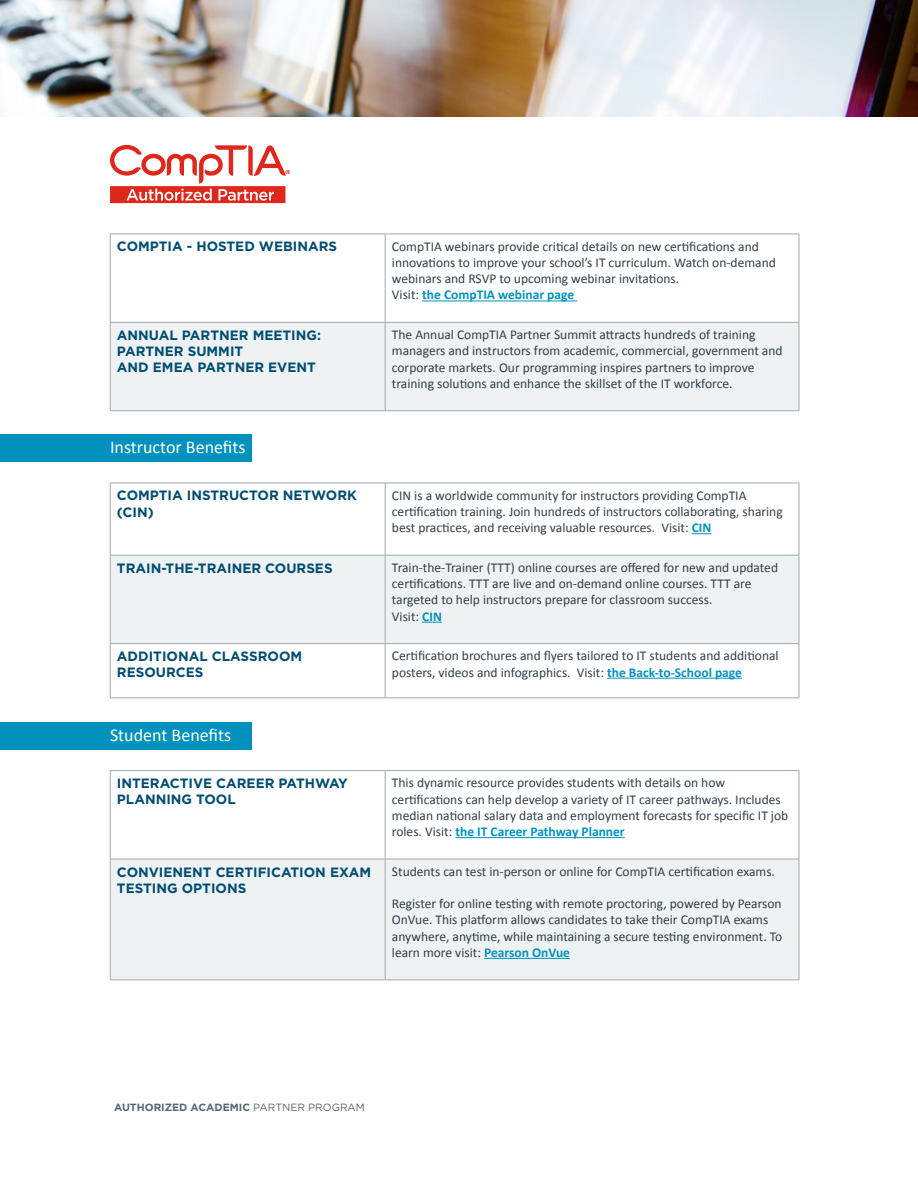
<style>
.page{position:relative;width:918px;height:1188px;background:#fff}
.page>*{position:absolute;margin:0;border:0;box-sizing:border-box;transform-origin:0 0}
.t1{font:18px "Calibri";color:#fff}
.t2{font:13.5px/16.2px "Calibri";color:#303e49}
.t3{font:700 13.5px/16.2px "Gotham";color:#004d72}
.t4{font:700 10.5px "Gotham";color:#596670}
.s1{font-weight:700;color:#0092bc}
.s2{font-weight:400}
</style>
<div class="page">
<div style="left:0;top:723px;width:252px;height:27px;background:#0092bc"></div>
<div style="left:0;top:434px;width:252px;height:28px;background:#0092bc"></div>
<img style="left:0;top:0;width:918px;height:116px">
<div style="left:111px;top:323px;width:688px;height:88px;background:#eff2f3"></div>
<hr style="left:110px;top:234px;width:275px;height:1px;background:#a0a9ad">
<hr style="left:110px;top:234px;width:1px;height:88px;background:#a0a9ad">
<hr style="left:385px;top:234px;width:414px;height:1px;background:#a0a9ad">
<hr style="left:385px;top:234px;width:1px;height:88px;background:#a0a9ad">
<hr style="left:799px;top:234px;width:1px;height:88px;background:#a0a9ad">
<hr style="left:110px;top:322px;width:275px;height:1px;background:#a0a9ad">
<hr style="left:110px;top:323px;width:1px;height:88px;background:#a0a9ad">
<hr style="left:385px;top:322px;width:414px;height:1px;background:#a0a9ad">
<hr style="left:385px;top:323px;width:1px;height:88px;background:#a0a9ad">
<hr style="left:799px;top:323px;width:1px;height:88px;background:#a0a9ad">
<hr style="left:110px;top:411px;width:275px;height:1px;background:#a0a9ad">
<hr style="left:385px;top:411px;width:414px;height:1px;background:#a0a9ad">
<hr style="left:422px;top:301px;width:155px;height:1px;background:#0092bc">
<div style="left:111px;top:556px;width:688px;height:87px;background:#eff2f3"></div>
<hr style="left:110px;top:483px;width:275px;height:1px;background:#a0a9ad">
<hr style="left:110px;top:483px;width:1px;height:72px;background:#a0a9ad">
<hr style="left:385px;top:483px;width:414px;height:1px;background:#a0a9ad">
<hr style="left:385px;top:483px;width:1px;height:72px;background:#a0a9ad">
<hr style="left:799px;top:483px;width:1px;height:72px;background:#a0a9ad">
<hr style="left:110px;top:555px;width:275px;height:1px;background:#a0a9ad">
<hr style="left:110px;top:555px;width:1px;height:88px;background:#a0a9ad">
<hr style="left:385px;top:555px;width:414px;height:1px;background:#a0a9ad">
<hr style="left:385px;top:555px;width:1px;height:88px;background:#a0a9ad">
<hr style="left:799px;top:555px;width:1px;height:88px;background:#a0a9ad">
<hr style="left:110px;top:643px;width:275px;height:1px;background:#a0a9ad">
<hr style="left:110px;top:644px;width:1px;height:54px;background:#a0a9ad">
<hr style="left:385px;top:643px;width:414px;height:1px;background:#a0a9ad">
<hr style="left:385px;top:644px;width:1px;height:54px;background:#a0a9ad">
<hr style="left:799px;top:644px;width:1px;height:54px;background:#a0a9ad">
<hr style="left:110px;top:698px;width:275px;height:1px;background:#a0a9ad">
<hr style="left:385px;top:698px;width:414px;height:1px;background:#a0a9ad">
<svg style="left:692px;top:533px;width:19px;height:1px"></svg>
<svg style="left:422px;top:622px;width:20px;height:1px"></svg>
<hr style="left:607px;top:678px;width:135px;height:1px;background:#0092bc">
<div style="left:111px;top:860px;width:688px;height:120px;background:#eff2f3"></div>
<hr style="left:110px;top:770px;width:275px;height:1px;background:#a0a9ad">
<hr style="left:110px;top:771px;width:1px;height:88px;background:#a0a9ad">
<hr style="left:385px;top:770px;width:414px;height:1px;background:#a0a9ad">
<hr style="left:385px;top:771px;width:1px;height:88px;background:#a0a9ad">
<hr style="left:799px;top:771px;width:1px;height:88px;background:#a0a9ad">
<hr style="left:110px;top:859px;width:275px;height:1px;background:#a0a9ad">
<hr style="left:110px;top:859px;width:1px;height:121px;background:#a0a9ad">
<hr style="left:385px;top:859px;width:414px;height:1px;background:#a0a9ad">
<hr style="left:385px;top:859px;width:1px;height:121px;background:#a0a9ad">
<hr style="left:799px;top:859px;width:1px;height:121px;background:#a0a9ad">
<hr style="left:110px;top:980px;width:275px;height:1px;background:#a0a9ad">
<hr style="left:385px;top:980px;width:414px;height:1px;background:#a0a9ad">
<hr style="left:455px;top:837px;width:170px;height:1px;background:#0092bc">
<hr style="left:484px;top:958px;width:86px;height:1px;background:#0092bc">
<svg style="left:110px;top:145px;width:180px;height:58px"></svg>
<p class="t3" style="left:117px;top:239px;width:222px">COMPTIA - HOSTED WEBINARS</p>
<p class="t2" style="left:392px;top:238px;width:385px">CompTIA webinars provide critical details on new certifications and innovations to improve your school’s IT curriculum. Watch on-demand webinars and RSVP to upcoming webinar invitations.<br>Visit: <span class="s1">the CompTIA webinar page</span></p>
<p class="t3" style="left:117px;top:327px;width:206px">ANNUAL PARTNER MEETING:<br>PARTNER SUMMIT<br>AND EMEA PARTNER EVENT</p>
<p class="t2" style="left:392px;top:326px;width:392px">The Annual CompTIA Partner Summit attracts hundreds of training managers and instructors from academic, commercial, government and corporate markets. Our programming inspires partners to improve training solutions and enhance the skillset of the IT workforce.</p>
<h1 class="t1" style="left:110px;top:435px;width:137px">Instructor Benefits</h1>
<p class="t3" style="left:117px;top:488px;width:242px">COMPTIA INSTRUCTOR NETWORK (CIN)</p>
<p class="t2" style="left:392px;top:487px;width:392px">CIN is a worldwide community for instructors providing CompTIA certification training. Join hundreds of instructors collaborating, sharing best practices, and receiving valuable resources. Visit: <span class="s1">CIN</span></p>
<p class="t3" style="left:117px;top:560px;width:217px">TRAIN-THE-TRAINER COURSES</p>
<p class="t2" style="left:392px;top:559px;width:388px">Train-the-Trainer (TTT) online courses are offered for new and updated certifications. TTT are live and on-demand online courses. TTT are targeted to help instructors prepare for classroom success.<br>Visit: <span class="s1">CIN</span></p>
<p class="t3" style="left:117px;top:648px;width:187px">ADDITIONAL CLASSROOM<br>RESOURCES</p>
<p class="t2" style="left:392px;top:648px;width:388px">Certification brochures and flyers tailored to IT students and additional posters, videos and infographics. Visit: <span class="s1">the Back-to-School page</span></p>
<h1 class="t1" style="left:110px;top:722px;width:123px">Student Benefits</h1>
<p class="t3" style="left:117px;top:775px;width:232px">INTERACTIVE CAREER PATHWAY<br>PLANNING TOOL</p>
<p class="t2" style="left:392px;top:775px;width:398px">This dynamic resource provides students with details on how certifications can help develop a variety of IT career pathways. Includes median national salary data and employment forecasts for specific IT job roles. Visit: <span class="s1">the IT Career Pathway Planner</span></p>
<p class="t3" style="left:117px;top:864px;width:256px">CONVIENENT CERTIFICATION EXAM<br>TESTING OPTIONS</p>
<p class="t2" style="left:392px;top:863px;width:385px">Students can test in-person or online for CompTIA certification exams.</p>
<p class="t2" style="left:392px;top:895px;width:392px">Register for online testing with remote proctoring, powered by Pearson OnVue. This platform allows candidates to take their CompTIA exams anywhere, anytime, while maintaining a secure testing environment. To learn more visit: <span class="s1">Pearson OnVue</span></p>
<p class="t4" style="left:114px;top:1100px;width:253px">AUTHORIZED ACADEMIC <span class="s2">PARTNER PROGRAM</span></p>
</div>
